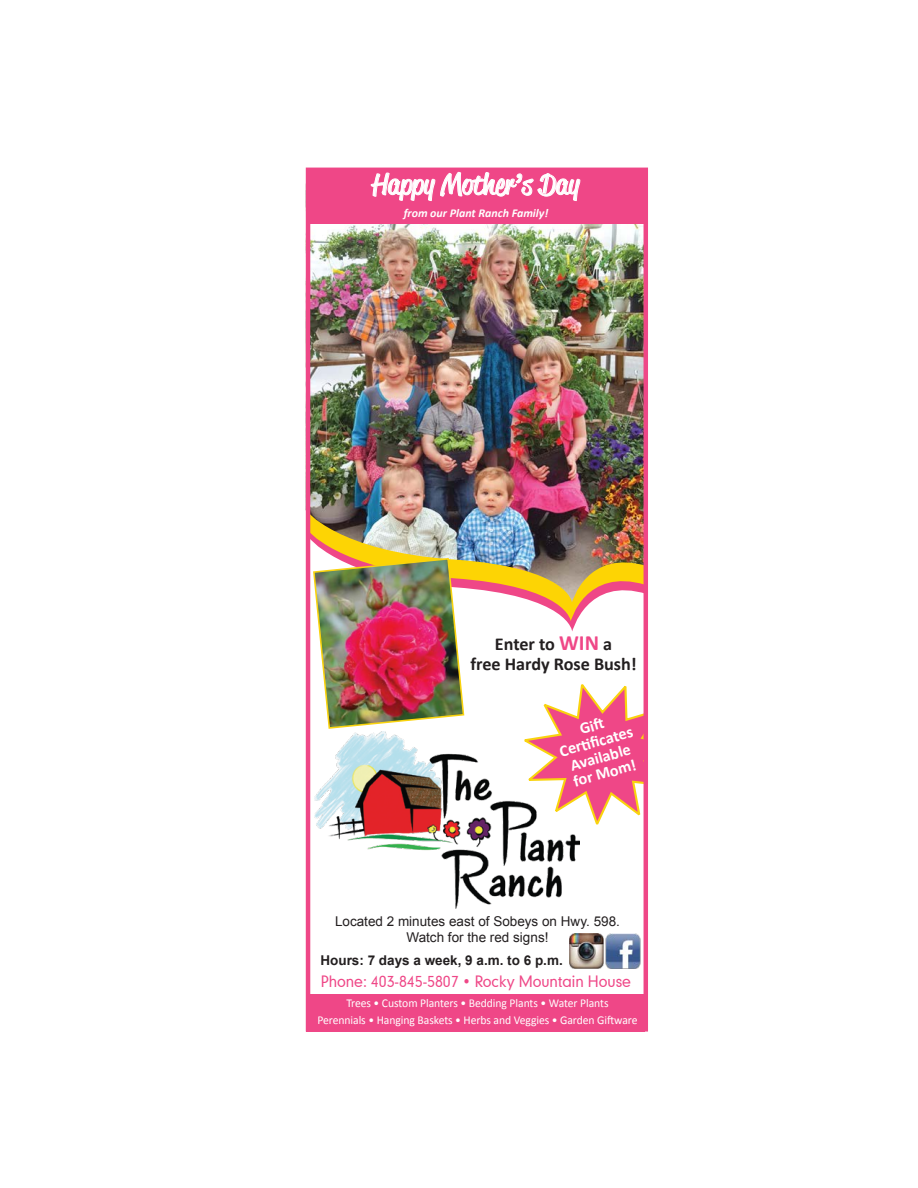
<style>
.page{position:relative;width:918px;height:1188px;background:#fff}
.page>*{position:absolute;margin:0;border:0;box-sizing:border-box;transform-origin:0 0}
.t1{font:28.2px "Reklame Script";color:#fff;scale:1.21 1}
.t2{font:700 18.15px/20px "Calibri";color:#231f20;text-align:center}
.t3{font:700 16.2px/16.2px "Calibri";color:#fff;text-align:center}
.t4{font:15px "Geometric 706 BT Medium B";color:#ef4787;scale:.94 1}
.t5{font:13.5px/16.2px "Arial";color:#231f20;text-align:center}
.t6{font:700 13.5px "Arial";color:#231f20}
.t7{font:12px/16.5px "Calibri";letter-spacing:-.005em;color:#fff;text-align:center}
.t8{font:italic 700 12px "Calibri";color:#fff}
.s1{font-size:21.75px;color:#ef4787}
</style>
<div class="page">
<img style="left:306px;top:168px;width:342px;height:864px">
<img style="left:570px;top:934px;width:72px;height:34px">
<img style="left:312px;top:557px;width:153px;height:173px">
<div style="left:306px;top:169px;width:340px;height:55px;background:#ef4787"></div>
<svg style="left:371px;top:172px;width:209px;height:29px"></svg>
<h1 class="t1" style="left:373px;top:165px;width:172px">Happy Mother’s Day</h1>
<p class="t8" style="left:404px;top:205px;width:146px">from our Plant Ranch Family!</p>
<h2 class="t2" style="left:470px;top:634px;width:168px">Enter to <span class="s1">WIN</span> a<br>free Hardy Rose Bush!</h2>
<h3 class="t3" style="left:553px;top:729px;width:77px;rotate:-16deg">Gift<br>Certi fi cates<br>Available for Mom!</h3>
<p class="t5" style="left:335px;top:914px;width:286px">Located 2 minutes east of Sobeys on Hwy. 598.<br>Watch for the red signs!</p>
<p class="t6" style="left:320px;top:951px;width:244px">Hours: 7 days a week, 9 a.m. to 6 p.m.</p>
<p class="t7" style="left:317px;top:995px;width:322px">Trees • Custom Planters • Bedding Plants • Water Plants<br>Perennials • Hanging Baskets • Herbs and Veggies • Garden Giftware</p>
<p class="t4" style="left:321px;top:971px;width:332px">Phone: 403-845-5807 • Rocky Mountain House</p>
</div>
